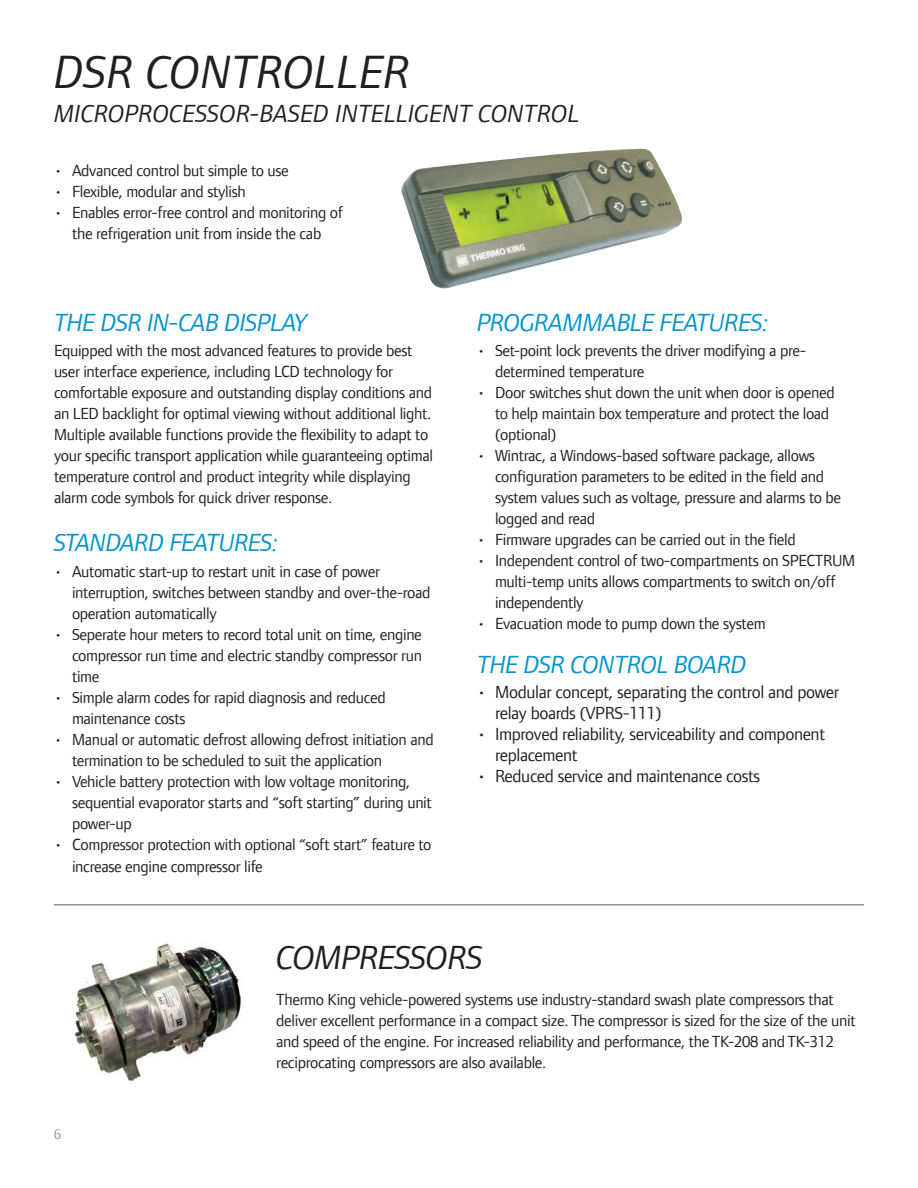
<style>
.page{position:relative;width:918px;height:1188px;background:#fff}
.page>*{position:absolute;margin:0;border:0;box-sizing:border-box;transform-origin:0 0}
._2014_Copy_Headline{font:italic 48px "Foundry Form Sans";color:#231f20}
._2014_COPY_Subhead{font:italic 34.5px "Foundry Form Sans";letter-spacing:-.02em;color:#231f20}
._2014_COPY_Subhead-2{font:italic 25.5px "Foundry Form Sans";letter-spacing:-.02em;color:#0093d0}
._2014_Copy_Headline-2{font:italic 25.5px "Foundry Form Sans";color:#231f20}
._2014_Copy_Bullet{font:18px/21px "Foundry Form Sans";letter-spacing:-.02em;color:#231f20}
._2014_Copy_Bullet-2{font:16.5px/21px "Foundry Form Sans";letter-spacing:-.02em;color:#231f20}
._2014_COPY_Text{font:16.5px/21px "Foundry Form Sans";letter-spacing:-.02em;color:#231f20}
.t1{font:15px "Foundry Form Serif Book OSF";color:#919295}
</style>
<div class="page">
<img style="left:74px;top:943px;width:168px;height:139px">
<img style="left:401px;top:148px;width:281px;height:141px">
<hr style="left:54px;top:904px;width:810px;height:2px;background:#919295">
<p class="_2014_Copy_Headline" style="left:54px;top:45px;width:358px">DSR CONTROLLER</p>
<p class="_2014_Copy_Headline-2" style="left:54px;top:99px;width:527px">MICROPROCESSOR-BASED INTELLIGENT CONTROL</p>
<p class="_2014_Copy_Bullet-2" style="left:54px;top:160px;width:236px">• Advanced control but simple to use</p>
<p class="_2014_Copy_Bullet-2" style="left:54px;top:181px;width:193px">• Flexible, modular and stylish</p>
<p class="_2014_Copy_Bullet-2" style="left:54px;top:202px;width:291px;text-align:center">• Enables error-free control and monitoring of the refrigeration unit from inside the cab</p>
<p class="_2014_COPY_Subhead-2" style="left:54px;top:308px;width:255px">THE DSR IN-CAB DISPLAY</p>
<p class="_2014_COPY_Text" style="left:54px;top:340px;width:381px">Equipped with the most advanced features to provide best user interface experience, including LCD technology for comfortable exposure and outstanding display conditions and an LED backlight for optimal viewing without additional light.<br>Multiple available functions provide the flexibility to adapt to your specific transport application while guaranteeing optimal temperature control and product integrity while displaying alarm code symbols for quick driver response.</p>
<p class="_2014_COPY_Subhead-2" style="left:54px;top:529px;width:226px">STANDARD FEATURES:</p>
<p class="_2014_Copy_Bullet-2" style="left:72px;top:561px;width:360px;text-indent:-18px">• Automatic start-up to restart unit in case of power interruption, switches between standby and over-the-road operation automatically</p>
<p class="_2014_Copy_Bullet-2" style="left:72px;top:624px;width:352px;text-align:justify;text-indent:-18px">• Seperate hour meters to record total unit on time, engine compressor run time and electric standby compressor run time</p>
<p class="_2014_Copy_Bullet-2" style="left:72px;top:687px;width:315px;text-indent:-18px">• Simple alarm codes for rapid diagnosis and reduced maintenance costs</p>
<p class="_2014_Copy_Bullet-2" style="left:72px;top:729px;width:363px;text-indent:-18px">• Manual or automatic defrost allowing defrost initiation and termination to be scheduled to suit the application</p>
<p class="_2014_Copy_Bullet-2" style="left:72px;top:771px;width:361px;text-indent:-18px">• Vehicle battery protection with low voltage monitoring, sequential evaporator starts and “soft starting” during unit power-up</p>
<p class="_2014_Copy_Bullet-2" style="left:72px;top:833px;width:361px;line-height:21.6px;text-indent:-18px">• Compressor protection with optional “soft start” feature to increase engine compressor life</p>
<p class="_2014_COPY_Subhead-2" style="left:477px;top:308px;width:293px">PROGRAMMABLE FEATURES:</p>
<p class="_2014_Copy_Bullet-2" style="left:495px;top:340px;width:313px;text-indent:-18px">• Set-point lock prevents the driver modifying a pre&shy;determined temperature</p>
<p class="_2014_Copy_Bullet-2" style="left:495px;top:382px;width:341px;text-indent:-18px">• Door switches shut down the unit when door is opened to help maintain box temperature and protect the load (optional)</p>
<p class="_2014_Copy_Bullet-2" style="left:495px;top:445px;width:348px;text-indent:-18px">• Wintrac, a Windows-based software package, allows configuration parameters to be edited in the field and system values such as voltage, pressure and alarms to be logged and read</p>
<p class="_2014_Copy_Bullet-2" style="left:477px;top:529px;width:320px">• Firmware upgrades can be carried out in the field</p>
<p class="_2014_Copy_Bullet-2" style="left:495px;top:550px;width:362px;text-indent:-18px">• Independent control of two-compartments on SPECTRUM multi-temp units allows compartments to switch on/off independently</p>
<p class="_2014_Copy_Bullet-2" style="left:477px;top:613px;width:290px">• Evacuation mode to pump down the system</p>
<p class="_2014_COPY_Subhead-2" style="left:477px;top:650px;width:271px">THE DSR CONTROL BOARD</p>
<p class="_2014_Copy_Bullet" style="left:495px;top:682px;width:346px;text-indent:-18px">• Modular concept, separating the control and power relay boards (VPRS-111)</p>
<p class="_2014_Copy_Bullet" style="left:495px;top:724px;width:332px;text-indent:-18px">• Improved reliability, serviceability and component replacement</p>
<p class="_2014_Copy_Bullet" style="left:477px;top:766px;width:285px">• Reduced service and maintenance costs</p>
<p class="t1" style="left:54px;top:1126px;width:8px">6</p>
<p class="_2014_COPY_Subhead" style="left:276px;top:938px;width:208px">COMPRESSORS</p>
<p class="_2014_COPY_Text" style="left:276px;top:988px;width:581px">Thermo King vehicle-powered systems use industry-standard swash plate compressors that deliver excellent performance in a compact size. The compressor is sized for the size of the unit and speed of the engine. For increased reliability and performance, the TK-208 and TK-312 reciprocating compressors are also available.</p>
</div>
